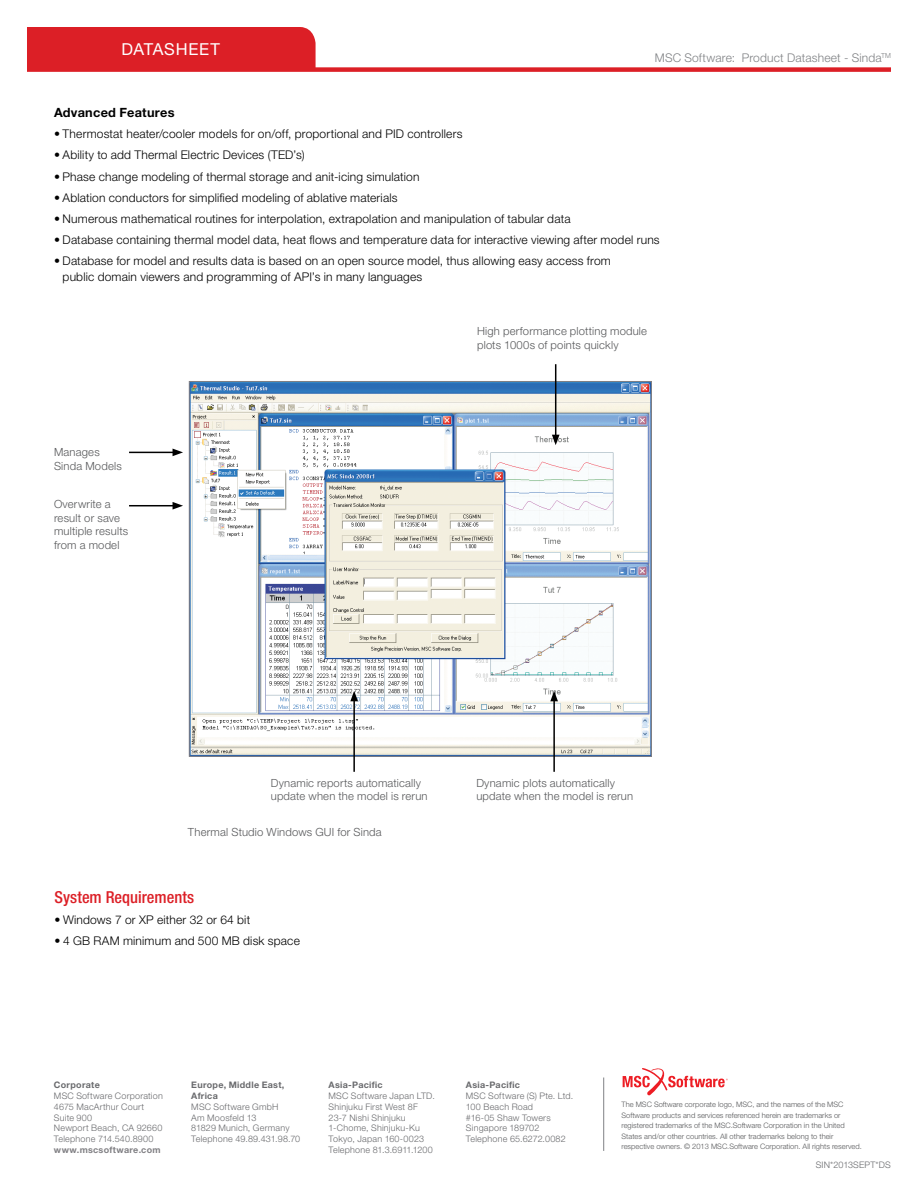
<style>
.page{position:relative;width:918px;height:1188px;background:#fff}
.page>*{position:absolute;margin:0;border:0;box-sizing:border-box;transform-origin:0 0}
.t1{font:500 condensed 16.5px "Helvetica Neue LT Pro";color:#dc1f26}
.t2{font:16.5px "Helvetica Neue LT Pro";letter-spacing:.04em;color:#fff}
.t3{font:700 12.75px "Helvetica Neue LT Pro";letter-spacing:.02em;color:#000}
.t4{font:300 12px/15.8px "Helvetica Neue LT Pro";letter-spacing:.015em;color:#000}
.t5{font:300 12px "Helvetica Neue LT Pro";letter-spacing:.015em;color:#808285}
.t6{font:300 11.25px/13.5px "Helvetica Neue LT Pro";letter-spacing:.015em;color:#58595b}
.t7{font:300 9px/10.8px "Helvetica Neue LT Pro";letter-spacing:.025em;color:#696a6d}
.t8{font:700 9px/10.8px "Helvetica Neue LT Pro";letter-spacing:.03em;color:#696a6d}
.t9{font:700 9px "Helvetica Neue LT Pro";letter-spacing:.03em;color:#807f83}
.t10{font:300 7.5px/10.5px "Helvetica Neue LT Pro";color:#58595b}
</style>
<div class="page">
<svg style="left:623px;top:1068px;width:105px;height:28px"></svg>
<hr style="left:603px;top:1078px;width:1px;height:73px;background:#808285">
<div style="left:27px;top:67px;width:864px;height:5px;background:#dc1f26"></div>
<div style="left:27px;top:27px;width:289px;height:41px;background:#dc1f26"></div>
<img style="left:191px;top:383px;width:459px;height:372px">
<hr style="left:555px;top:364px;width:1px;height:73px;background:#000">
<svg style="left:552px;top:435px;width:8px;height:10px"></svg>
<hr style="left:553px;top:699px;width:2px;height:73px;background:#000">
<svg style="left:550px;top:691px;width:8px;height:10px"></svg>
<hr style="left:353px;top:699px;width:2px;height:73px;background:#000">
<svg style="left:350px;top:691px;width:8px;height:10px"></svg>
<hr style="left:129px;top:505px;width:46px;height:1px;background:#000">
<svg style="left:173px;top:502px;width:10px;height:8px"></svg>
<hr style="left:129px;top:452px;width:46px;height:1px;background:#000">
<svg style="left:173px;top:449px;width:10px;height:7px"></svg>
<h1 class="t2" style="left:121px;top:39px;width:100px">DATASHEET</h1>
<p class="t5" style="left:655px;top:50px;width:238px">MSC Software: Product Datasheet - Sinda<sup>TM</sup></p>
<p class="t3" style="left:54px;top:105px;width:122px">Advanced Features</p>
<p class="t4" style="left:54px;top:126px;width:410px">• Thermostat heater/cooler models for on/off, proportional and PID controllers</p>
<p class="t4" style="left:54px;top:147px;width:252px">• Ability to add Thermal Electric Devices (TED’s)</p>
<p class="t4" style="left:54px;top:168px;width:367px">• Phase change modeling of thermal storage and anit-icing simulation</p>
<p class="t4" style="left:54px;top:189px;width:345px">• Ablation conductors for simplified modeling of ablative materials</p>
<p class="t4" style="left:54px;top:210px;width:518px">• Numerous mathematical routines for interpolation, extrapolation and manipulation of tabular data</p>
<p class="t4" style="left:54px;top:232px;width:607px">• Database containing thermal model data, heat flows and temperature data for interactive viewing after model runs</p>
<p class="t4" style="left:63px;top:253px;width:550px;text-indent:-9px">• Database for model and results data is based on an open source model, thus allowing easy access from public domain viewers and programming of API’s in many languages</p>
<p class="t6" style="left:54px;top:445px;width:69px">Manages<br>Sinda Models</p>
<p class="t6" style="left:54px;top:497px;width:76px">Overwrite a result or save multiple results from a model</p>
<p class="t6" style="left:477px;top:324px;width:171px">High performance plotting module plots 1000s of points quickly</p>
<p class="t6" style="left:271px;top:776px;width:158px">Dynamic reports automatically update when the model is rerun</p>
<p class="t6" style="left:476px;top:776px;width:158px">Dynamic plots automatically update when the model is rerun</p>
<p class="t6" style="left:188px;top:825px;width:195px">Thermal Studio Windows GUI for Sinda</p>
<h1 class="t1" style="left:54px;top:887px;width:141px">System Requirements</h1>
<p class="t4" style="left:54px;top:912px;width:197px">• Windows 7 or XP either 32 or 64 bit</p>
<p class="t4" style="left:54px;top:933px;width:247px">• 4 GB RAM minimum and 500 MB disk space</p>
<p class="t8" style="left:54px;top:1079px;width:47px">Corporate</p>
<p class="t7" style="left:54px;top:1090px;width:110px">MSC Software Corporation<br>4675 MacArthur Court<br>Suite 900<br>Newport Beach, CA 92660<br>Telephone 714.540.8900</p>
<p class="t9" style="left:54px;top:1144px;width:108px">www.mscsoftware.com</p>
<p class="t8" style="left:191px;top:1079px;width:95px">Europe, Middle East,<br>Africa</p>
<p class="t7" style="left:191px;top:1101px;width:110px">MSC Software GmbH<br>Am Moosfeld 13<br>81829 Munich, Germany<br>Telephone 49.89.431.98.70</p>
<p class="t8" style="left:329px;top:1079px;width:56px">Asia-Pacific</p>
<p class="t7" style="left:329px;top:1090px;width:108px">MSC Software Japan LTD.<br>Shinjuku First West 8F<br>23-7 Nishi Shinjuku<br>1-Chome, Shinjuku-Ku<br>Tokyo, Japan 160-0023<br>Telephone 81.3.6911.1200</p>
<p class="t8" style="left:466px;top:1079px;width:56px">Asia-Pacific</p>
<p class="t7" style="left:466px;top:1090px;width:109px">MSC Software (S) Pte. Ltd.<br>100 Beach Road<br>#16-05 Shaw Towers<br>Singapore 189702<br>Telephone 65.6272.0082</p>
<p class="t10" style="left:622px;top:1099px;width:242px">The MSC Software corporate logo, MSC, and the names of the MSC Software products and services referenced herein are trademarks or registered trademarks of the MSC.Software Corporation in the United States and/or other countries. All other trademarks belong to their respective owners. © 2013 MSC.Software Corporation. All rights reserved.</p>
<p class="t7" style="left:816px;top:1159px;width:77px">SIN*2013SEPT*DS</p>
</div>
